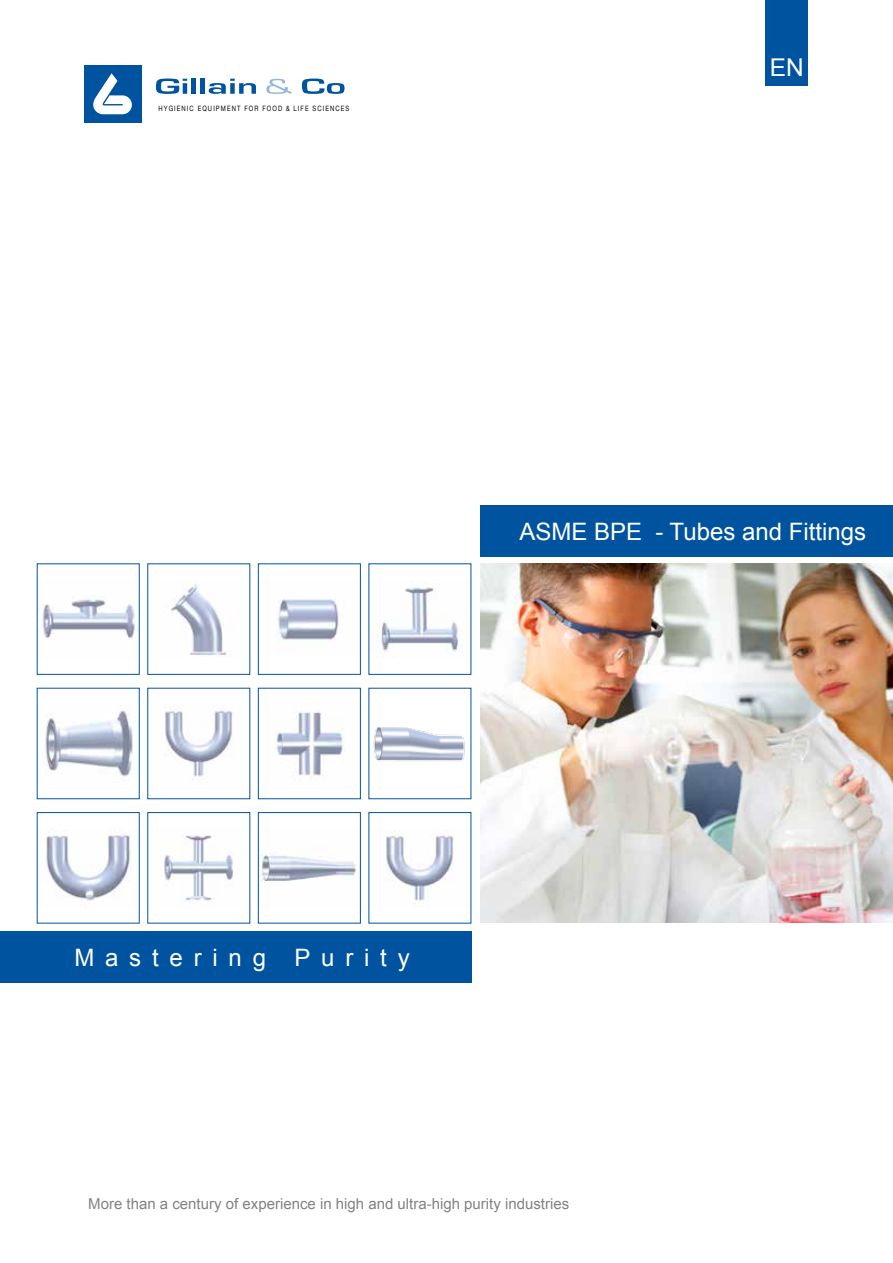
<style>
.page{position:relative;width:893px;height:1263px;background:#fff}
.page>*{position:absolute;margin:0;border:0;box-sizing:border-box;transform-origin:0 0}
.t1{font:24.45px "Arial";color:#fff}
.t2{font:24px "Arial";color:#fff}
.t3{font:24px "Arial";letter-spacing:.45em;color:#fff}
.t4{font:15px "Arial";color:#808285}
.t5{font:7.35px "Helvetica Neue";letter-spacing:.19em;color:#000;scale:.8 1}
</style>
<div class="page">
<div style="left:765px;top:0;width:43px;height:85px;background:#00539f"></div>
<div style="left:84px;top:65px;width:57px;height:57px;background:#00539f"></div>
<svg style="left:93px;top:73px;width:39px;height:41px"></svg>
<svg style="left:156px;top:79px;width:31px;height:15px"></svg>
<hr style="left:192px;top:79px;width:4px;height:15px;background:#00539f">
<div style="left:200px;top:79px;width:5px;height:15px;background:#00539f"></div>
<svg style="left:209px;top:79px;width:47px;height:15px"></svg>
<svg style="left:266px;top:79px;width:26px;height:15px"></svg>
<svg style="left:302px;top:79px;width:43px;height:15px"></svg>
<img style="left:372px;top:587px;width:95px;height:65px">
<img style="left:373px;top:727px;width:92px;height:34px">
<img style="left:385px;top:830px;width:69px;height:74px">
<img style="left:276px;top:599px;width:68px;height:44px">
<div style="left:258px;top:563px;width:103px;height:112px;border:1px solid #00539f"></div>
<img style="left:170px;top:580px;width:57px;height:76px">
<img style="left:275px;top:711px;width:70px;height:65px">
<div style="left:258px;top:688px;width:103px;height:111px;border:1px solid #00539f"></div>
<img style="left:164px;top:705px;width:69px;height:75px">
<img style="left:45px;top:710px;width:93px;height:71px">
<img style="left:260px;top:855px;width:97px;height:26px">
<div style="left:258px;top:812px;width:103px;height:111px;border:1px solid #00539f"></div>
<img style="left:164px;top:835px;width:70px;height:66px">
<img style="left:46px;top:829px;width:86px;height:72px">
<div style="left:37px;top:812px;width:103px;height:111px;border:1px solid #00539f"></div>
<div style="left:480px;top:505px;width:413px;height:51px;background:#00539f"></div>
<img style="left:480px;top:563px;width:413px;height:359px">
<img style="left:42px;top:596px;width:93px;height:43px">
<div style="left:37px;top:563px;width:103px;height:112px;border:1px solid #00539f"></div>
<div style="left:0;top:931px;width:471px;height:51px;background:#00539f"></div>
<p class="t5" style="left:158px;top:104px;width:240px">HYGIENIC EQUIPMENT FOR FOOD &amp; LIFE SCIENCES</p>
<h1 class="t1" style="left:770px;top:52px;width:36px">EN</h1>
<h2 class="t2" style="left:519px;top:515px;width:348px">ASME BPE - Tubes and Fittings</h2>
<h2 class="t3" style="left:74px;top:941px;width:337px">Mastering Purity</h2>
<p class="t4" style="left:88px;top:1194px;width:483px">More than a century of experience in high and ultra-high purity industries</p>
</div>
